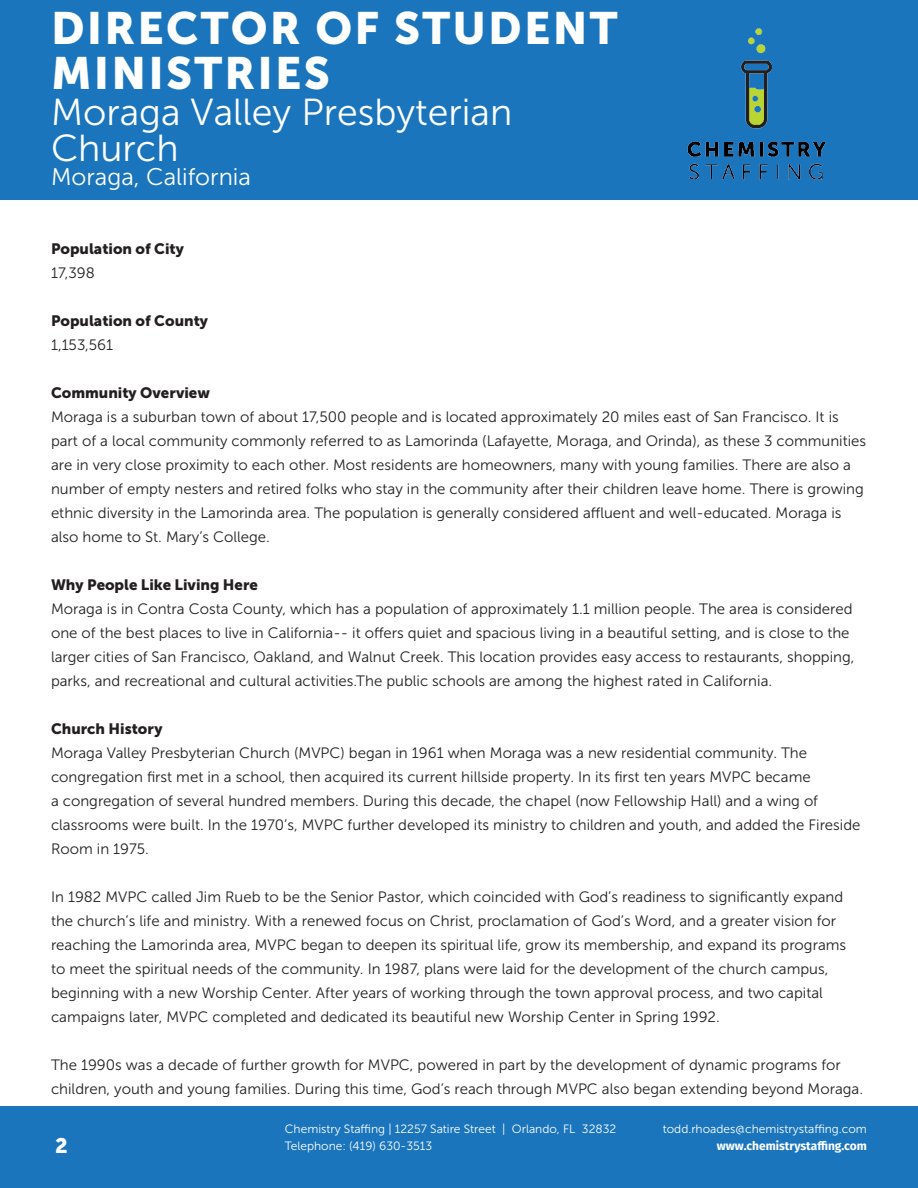
<style>
.page{position:relative;width:918px;height:1188px;background:#fff}
.page>*{position:absolute;margin:0;border:0;box-sizing:border-box;transform-origin:0 0}
.t1{font:45px/45px "Museo Sans 900";letter-spacing:.05em;color:#fff}
.t2{font:37.5px/36px "Museo Sans 300";color:#fff}
.t3{font:24px "Museo Sans 300";color:#fff}
.t4{font:21px "Museo Sans 900";color:#fff}
.t5{font:15px/24px "Museo Sans 300";color:#231f20}
.t6{font:15px "Museo Sans 900";color:#231f20}
.t7{font:12px/16.5px "Museo Sans 300";color:#fff}
.t8{font:700 12px "Fira Sans";color:#fff}
</style>
<div class="page">
<div style="left:0;top:1107px;width:918px;height:81px;background:#1b75bc"></div>
<div style="left:0;top:0;width:918px;height:200px;background:#1b75bc"></div>
<img style="left:633px;top:0;width:234px;height:193px">
<h1 class="t1" style="left:51px;top:6px;width:568px">DIRECTOR OF STUDENT<br>MINISTRIES</h1>
<h2 class="t2" style="left:51px;top:95px;width:463px">Moraga Valley Presbyterian<br>Church</h2>
<h3 class="t3" style="left:51px;top:164px;width:201px">Moraga, California</h3>
<p class="t6" style="left:51px;top:240px;width:135px">Population of City</p>
<p class="t5" style="left:51px;top:261px;width:45px">17,398</p>
<p class="t6" style="left:51px;top:312px;width:159px">Population of County</p>
<p class="t5" style="left:51px;top:333px;width:64px">1,153,561</p>
<p class="t6" style="left:51px;top:384px;width:160px">Community Overview</p>
<p class="t5" style="left:51px;top:405px;width:817px">Moraga is a suburban town of about 17,500 people and is located approximately 20 miles east of San Francisco. It is part of a local community commonly referred to as Lamorinda (Lafayette, Moraga, and Orinda), as these 3 communities are in very close proximity to each other. Most residents are homeowners, many with young families. There are also a number of empty nesters and retired folks who stay in the community after their children leave home. There is growing ethnic diversity in the Lamorinda area. The population is generally considered affluent and well-educated. Moraga is also home to St. Mary’s College.</p>
<p class="t6" style="left:51px;top:576px;width:208px">Why People Like Living Here</p>
<p class="t5" style="left:51px;top:597px;width:805px">Moraga is in Contra Costa County, which has a population of approximately 1.1 million people. The area is considered one of the best places to live in California-- it offers quiet and spacious living in a beautiful setting, and is close to the larger cities of San Francisco, Oakland, and Walnut Creek. This location provides easy access to restaurants, shopping, parks, and recreational and cultural activities.The public schools are among the highest rated in California.</p>
<p class="t6" style="left:51px;top:720px;width:113px">Church History</p>
<p class="t5" style="left:51px;top:741px;width:811px">Moraga Valley Presbyterian Church (MVPC) began in 1961 when Moraga was a new residential community. The congregation first met in a school, then acquired its current hillside property. In its first ten years MVPC became<br>a congregation of several hundred members. During this decade, the chapel (now Fellowship Hall) and a wing of classrooms were built. In the 1970’s, MVPC further developed its ministry to children and youth, and added the Fireside Room in 1975.</p>
<p class="t5" style="left:51px;top:885px;width:797px">In 1982 MVPC called Jim Rueb to be the Senior Pastor, which coincided with God’s readiness to significantly expand the church’s life and ministry. With a renewed focus on Christ, proclamation of God’s Word, and a greater vision for reaching the Lamorinda area, MVPC began to deepen its spiritual life, grow its membership, and expand its programs to meet the spiritual needs of the community. In 1987, plans were laid for the development of the church campus, beginning with a new Worship Center. After years of working through the town approval process, and two capital campaigns later, MVPC completed and dedicated its beautiful new Worship Center in Spring 1992.</p>
<p class="t5" style="left:51px;top:1053px;width:814px">The 1990s was a decade of further growth for MVPC, powered in part by the development of dynamic programs for children, youth and young families. During this time, God’s reach through MVPC also began extending beyond Moraga.</p>
<h3 class="t4" style="left:55px;top:1133px;width:14px">2</h3>
<p class="t7" style="left:285px;top:1121px;width:333px">Chemistry Staffing | 12257 Satire Street | Orlando, FL 32832<br>Telephone: (419) 630-3513</p>
<p class="t7" style="left:663px;top:1121px;width:206px">todd.rhoades@chemistrystaffing.com</p>
<p class="t8" style="left:717px;top:1135px;width:151px">www.chemistrystaffing.com</p>
</div>
